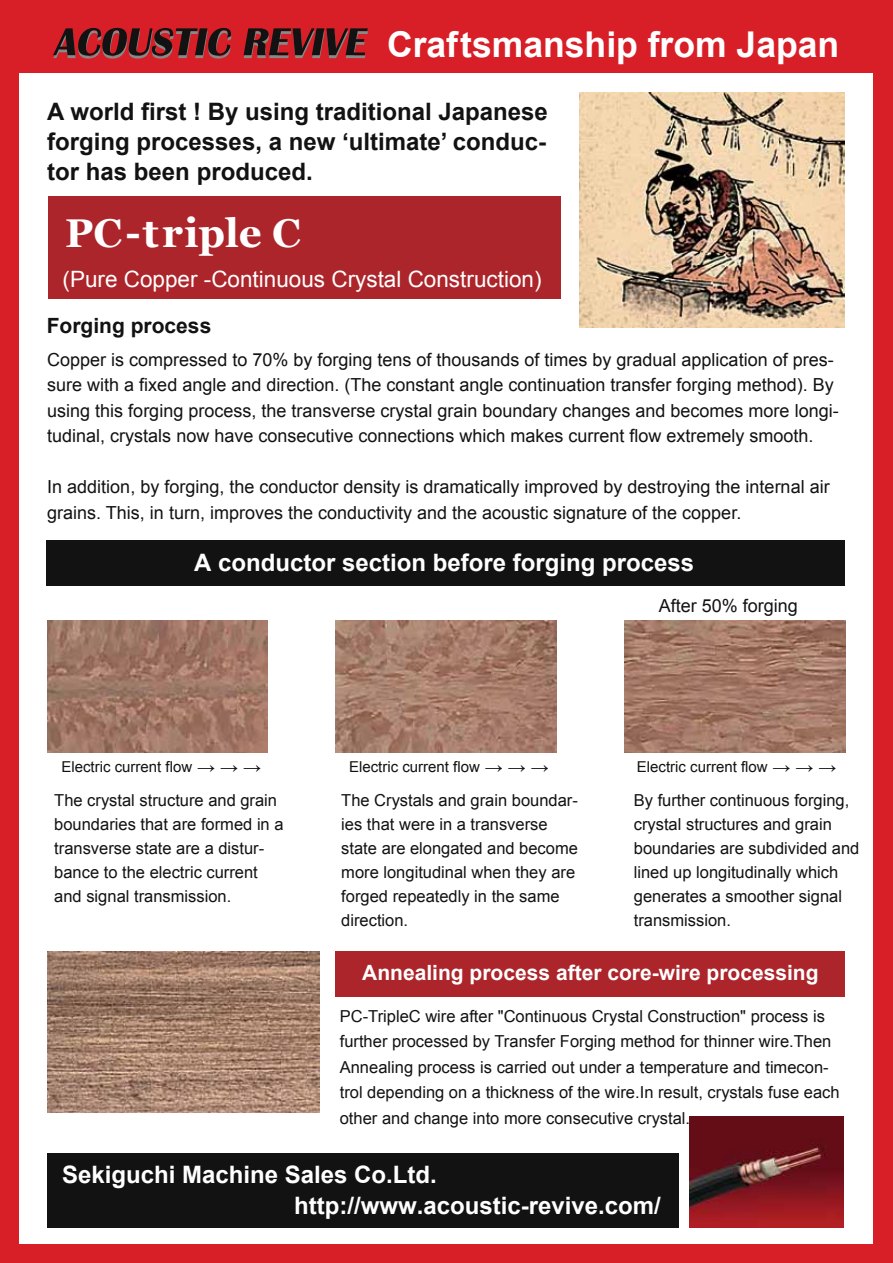
<style>
.page{position:relative;width:893px;height:1263px;background:#d81f27}
.page>*{position:absolute;margin:0;border:0;box-sizing:border-box;transform-origin:0 0}
.t1{font:700 40.2px "Georgia";color:#fff}
.t2{font:700 35.55px "Arial";color:#fff}
.t3{font:700 24px "Arial";color:#fff}
.t4{font:700 24px/30px "Arial";color:#121212;text-align:justify}
.t5{font:22.5px "Arial";color:#fff}
.t6{font:700 21px "Arial";color:#fff}
.t7{font:700 21px "Arial";color:#121212}
.t8{font:18px/25.5px "Arial";color:#121212}
.t9{font:16.5px/24px "Arial";color:#121212}
.t10{font:15px "Arial";color:#121212}
.s1{font-size:18px}
</style>
<div class="page">
<div style="left:20px;top:73px;width:853px;height:1171px;background:#fff"></div>
<div style="left:47px;top:541px;width:798px;height:45px;background:#121212"></div>
<svg style="left:53px;top:28px;width:179px;height:31px"></svg>
<svg style="left:244px;top:28px;width:124px;height:30px"></svg>
<div style="left:47px;top:1153px;width:631px;height:75px;background:#121212"></div>
<div style="left:48px;top:196px;width:512px;height:102px;background:#ac252b"></div>
<div style="left:335px;top:951px;width:510px;height:46px;background:#ac252b"></div>
<img style="left:47px;top:620px;width:221px;height:133px">
<img style="left:336px;top:620px;width:220px;height:133px">
<img style="left:624px;top:620px;width:221px;height:133px">
<img style="left:48px;top:951px;width:272px;height:161px">
<img style="left:579px;top:93px;width:265px;height:234px">
<img style="left:689px;top:1117px;width:154px;height:111px">
<h2 class="t2" style="left:387px;top:21px;width:454px">Craftsmanship from Japan</h2>
<h3 class="t4" style="left:47px;top:97px;width:502px">A world first ! By using traditional Japanese forging processes, a new ‘ultimate’ conduc&shy;tor has been produced.</h3>
<h1 class="t1" style="left:65px;top:210px;width:237px">PC-triple C</h1>
<h3 class="t5" style="left:63px;top:264px;width:480px">(Pure Copper -Continuous Crystal Construction)</h3>
<p class="t7" style="left:47px;top:311px;width:166px">Forging process</p>
<p class="t8" style="left:47px;top:347px;width:793px">Copper is compressed to 70% by forging tens of thousands of times by gradual application of pres&shy;sure with a fixed angle and direction. (The constant angle continuation transfer forging method). By using this forging process, the transverse crystal grain boundary changes and becomes more longi&shy;tudinal, crystals now have consecutive connections which makes current flow extremely smooth.</p>
<p class="t8" style="left:47px;top:474px;width:784px">In addition, by forging, the conductor density is dramatically improved by destroying the internal air grains. This, in turn, improves the conductivity and the acoustic signature of the copper.</p>
<h3 class="t3" style="left:194px;top:547px;width:502px">A conductor section before forging process</h3>
<p class="t8" style="left:659px;top:594px;width:141px">After 50% forging</p>
<p class="t10" style="left:61px;top:757px;width:201px">Electric current flow <span class="s1">→ → →</span></p>
<p class="t10" style="left:349px;top:757px;width:201px">Electric current flow <span class="s1">→ → →</span></p>
<p class="t10" style="left:637px;top:757px;width:201px">Electric current flow <span class="s1">→ → →</span></p>
<p class="t9" style="left:54px;top:789px;width:231px">The crystal structure and grain boundaries that are formed in a transverse state are a distur&shy;bance to the electric current and signal transmission.</p>
<p class="t9" style="left:341px;top:789px;width:238px">The Crystals and grain boundar&shy;ies that were in a transverse state are elongated and become more longitudinal when they are forged repeatedly in the same direction.</p>
<p class="t9" style="left:634px;top:789px;width:227px">By further continuous forging, crystal structures and grain boundaries are subdivided and lined up longitudinally which generates a smoother signal transmission.</p>
<p class="t6" style="left:362px;top:959px;width:458px">Annealing process after core-wire processing</p>
<p class="t9" style="left:340px;top:1003px;width:501px;line-height:25.7px">PC-TripleC wire after "Continuous Crystal Construction" process is further processed by Transfer Forging method for thinner wire.Then Annealing process is carried out under a temperature and timecon&shy;trol depending on a thickness of the wire.In result, crystals fuse each other and change into more consecutive crystal.</p>
<h3 class="t3" style="left:62px;top:1158px;width:376px">Sekiguchi Machine Sales Co.Ltd.</h3>
<h3 class="t3" style="left:294px;top:1189px;width:368px">http://www.acoustic-revive.com/</h3>
</div>
